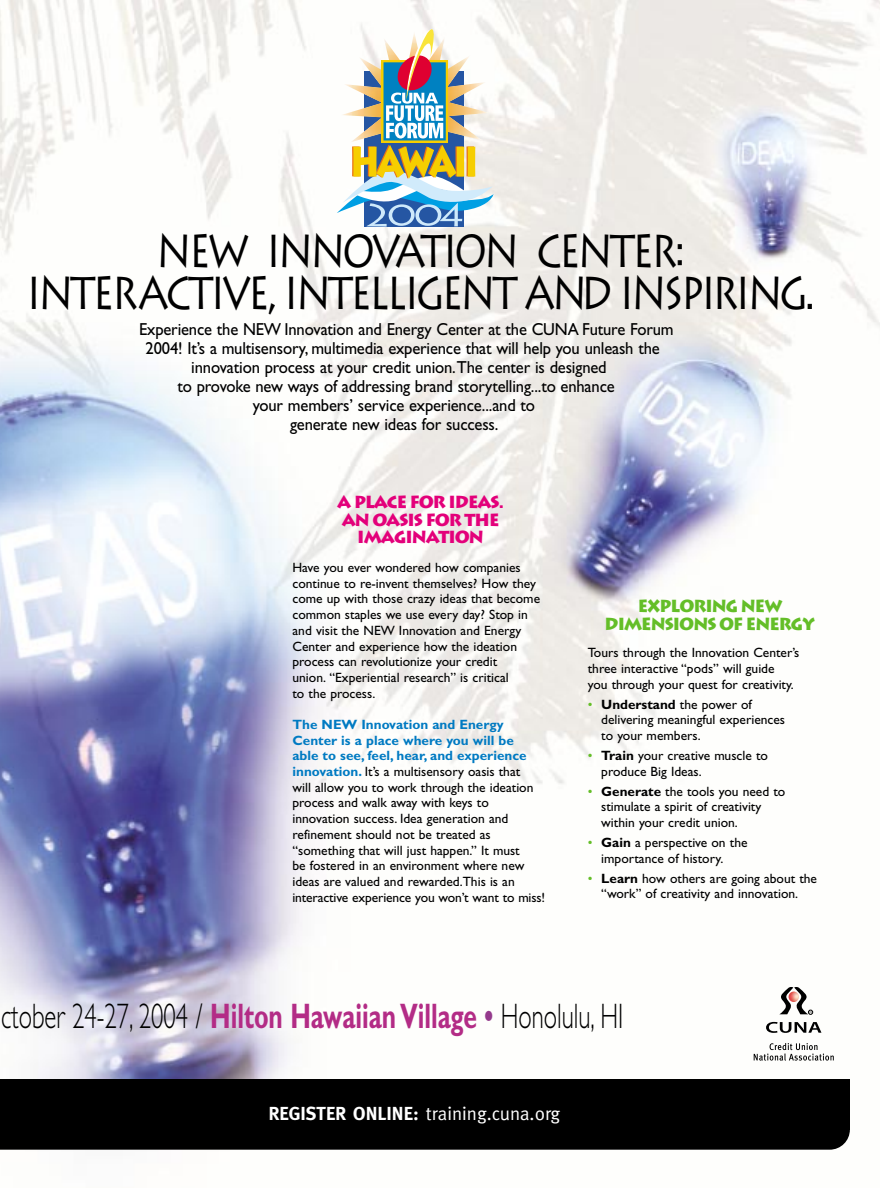
<style>
.page{position:relative;width:880px;height:1188px;background:#fff}
.page>*{position:absolute;margin:0;border:0;box-sizing:border-box;transform-origin:0 0}
.t1{font:46.2px/41.5px "Lithos";letter-spacing:-.075em;color:#000;text-align:center;scale:.83 1}
.t2{font:300 35.55px "Gill Sans";color:#000;scale:.69 1}
.t3{font:18.9px "Meta";color:#fff}
.t4{font:17.4px "Gill Sans";letter-spacing:-.01em;color:#000;scale:.95 1}
.t5{font:900 17.25px/17.2px "Lithos";letter-spacing:-.06em;color:#e3007a;text-align:center}
.t6{font:900 17.25px/17.2px "Lithos";letter-spacing:-.06em;color:#64be28;text-align:center}
.t7{font:13.5px/15.8px "Gill Sans";color:#000}
.s1{font-weight:700;color:#007ac2}
.s2{color:#64be28}
.s3{font-weight:700}
.s4{font-weight:700;color:#b32c86}
.s5{font-weight:700;color:#943a8c}
</style>
<div class="page">
<img style="left:0;top:0;width:880px;height:1085px">
<svg style="left:753px;top:1043px;width:81px;height:18px"></svg>
<svg style="left:779px;top:987px;width:34px;height:27px"></svg>
<svg style="left:766px;top:1022px;width:55px;height:11px"></svg>
<svg style="left:337px;top:28px;width:157px;height:198px"></svg>
<div style="left:0;top:1085px;width:850px;height:65px;background:#000"></div>
<div style="left:0;top:1079px;width:849px;height:50px;background:#000"></div>
<h1 class="t1" style="left:26px;top:231px;width:952px">NEW INNOVATION CENTER:<br>INTERACTIVE, INTELLIGENT AND INSPIRING.</h1>
<p class="t4" style="left:139px;top:323px;width:564px">Experience the NEW Innovation and Energy Center at the CUNA Future Forum</p>
<p class="t4" style="left:146px;top:342px;width:543px">2004! It’s a multisensory, multimedia experience that will help you unleash the</p>
<p class="t4" style="left:191px;top:361px;width:439px">innovation process at your credit union.The center is designed</p>
<p class="t4" style="left:177px;top:380px;width:462px">to provoke new ways of addressing brand storytelling...to enhance</p>
<p class="t4" style="left:253px;top:399px;width:299px">your members’ service experience...and to</p>
<p class="t4" style="left:290px;top:418px;width:221px">generate new ideas for success.</p>
<p class="t5" style="left:337px;top:494px;width:168px">A PLACE FOR IDEAS.<br>AN OASIS FOR THE<br>IMAGINATION</p>
<p class="t7" style="left:292px;top:561px;width:249px">Have you ever wondered how companies continue to re-invent themselves? How they come up with those crazy ideas that become common staples we use every day? Stop in and visit the NEW Innovation and Energy Center and experience how the ideation process can revolutionize your credit<br>union. “Experiential research” is critical<br>to the process.</p>
<p class="t7" style="left:292px;top:718px;width:254px"><span class="s1">The NEW Innovation and Energy Center is a place where you will be<br>able to see, feel, hear, and experience innovation.</span> It’s a multisensory oasis that<br>will allow you to work through the ideation process and walk away with keys to innovation success. Idea generation and refinement should not be treated as “something that will just happen.” It must<br>be fostered in an environment where new ideas are valued and rewarded.This is an interactive experience you won’t want to miss!</p>
<p class="t6" style="left:604px;top:598px;width:212px">EXPLORING NEW<br>DIMENSIONS OF ENERGY</p>
<p class="t7" style="left:588px;top:646px;width:213px">Tours through the Innovation Center’s three interactive “pods” will guide<br>you through your quest for creativity.</p>
<p class="t7" style="left:601px;top:698px;width:185px;text-indent:-14px"><span class="s2">•</span> <span class="s3">Understand</span> the power of delivering meaningful experiences to your members.</p>
<p class="t7" style="left:601px;top:749px;width:168px;text-indent:-14px"><span class="s2">•</span> <span class="s3">Train</span> your creative muscle to produce Big Ideas.</p>
<p class="t7" style="left:601px;top:785px;width:186px;text-indent:-13px"><span class="s2">•</span> <span class="s3">Generate</span> the tools you need to stimulate a spirit of creativity within your credit union.</p>
<p class="t7" style="left:601px;top:836px;width:148px;text-indent:-14px"><span class="s2">•</span> <span class="s3">Gain</span> a perspective on the importance of history.</p>
<p class="t7" style="left:588px;top:872px;width:231px;text-align:center"><span class="s2">•</span> <span class="s3">Learn</span> how others are going about the “work” of creativity and innovation.</p>
<h2 class="t2" style="left:1px;top:1004px;width:903px">ctober 24-27, 2004 / <span class="s4">Hilton Hawaiian Village</span> <span class="s5">•</span> Honolulu, HI</h2>
<h3 class="t3" style="left:269px;top:1107px;width:293px"><span class="s3">REGISTER ONLINE:</span> training.cuna.org</h3>
</div>
